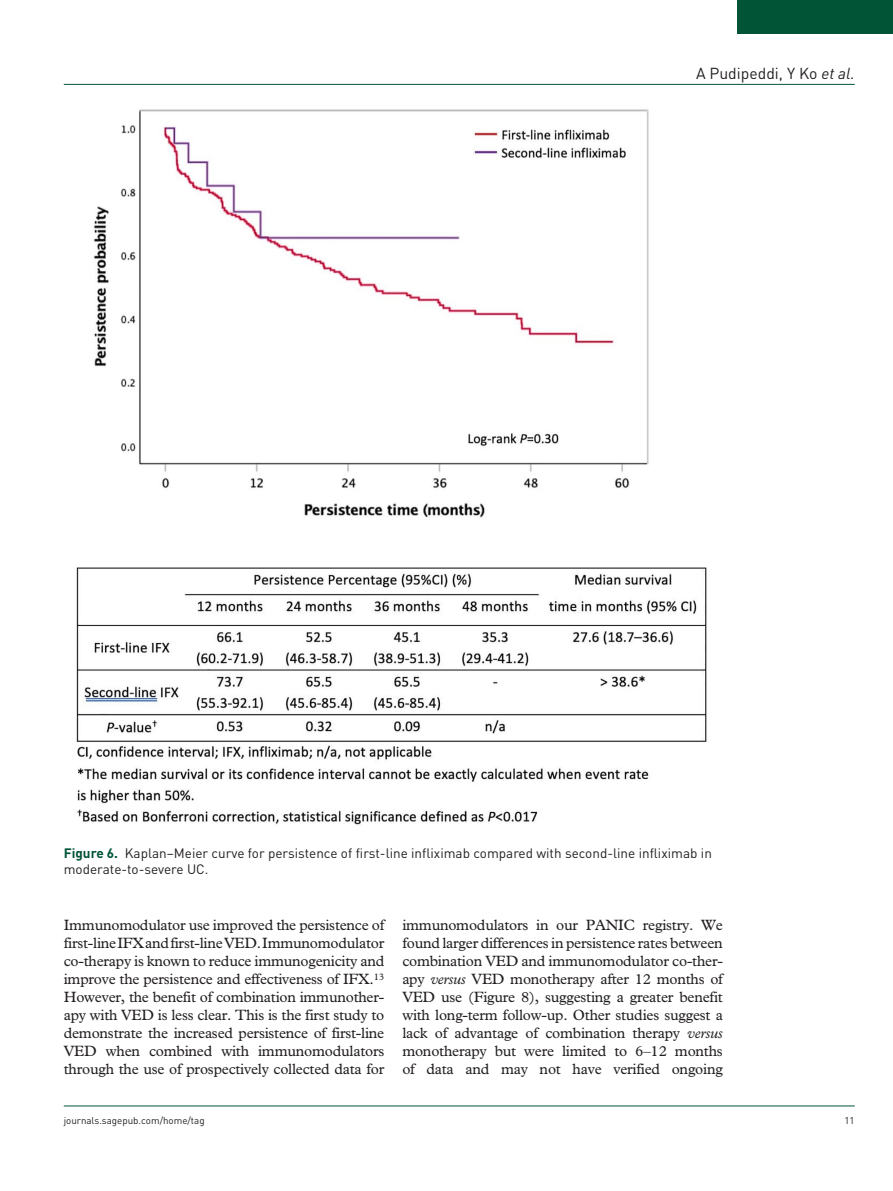
<style>
.page{position:relative;width:893px;height:1191px;background:#fff}
.page>*{position:absolute;margin:0;border:0;box-sizing:border-box;transform-origin:0 0}
.t1{font:15.75px "DIN";color:#231f20}
.t2{font:15px/18px "Plantin Std";letter-spacing:-.015em;color:#231f20;text-align:justify}
.t3{font:13.5px/15.8px "DIN";color:#231f20}
.t4{font:9.75px "DIN";color:#231f20}
.s1{font-style:italic}
.s2{font-weight:700;color:#015436}
</style>
<div class="page">
<hr style="left:64px;top:84px;width:791px;height:1px;background:#015436">
<hr style="left:64px;top:1105px;width:791px;height:1px;background:#015436">
<div style="left:738px;top:0;width:155px;height:34px;background:#015436"></div>
<img style="left:76px;top:109px;width:631px;height:716px">
<p class="t1" style="left:696px;top:63px;width:160px">A Pudipeddi, Y Ko <span class="s1">et al.</span></p>
<p class="t3" style="left:64px;top:845px;width:650px"><span class="s2">Figure 6.</span> Kaplan–Meier curve for persistence of first-line infliximab compared with second-line infliximab in moderate-to-severe UC.</p>
<p class="t2" style="left:64px;top:916px;width:322px">Immunomodulator use improved the persistence of first-line IFX and first-line VED. Immunomodulator co-therapy is known to reduce immunogenicity and improve the persistence and effectiveness of IFX.<sup>13<br></sup>However, the benefit of combination immunother&shy;apy with VED is less clear. This is the first study to demonstrate the increased persistence of first-line VED when combined with immunomodulators through the use of prospectively collected data for</p>
<p class="t2" style="left:402px;top:916px;width:322px">immunomodulators in our PANIC registry. We found larger differences in persistence rates between combination VED and immunomodulator co-ther&shy;apy <span class="s1">versus</span> VED monotherapy after 12 months of VED use (Figure 8), suggesting a greater benefit with long-term follow-up. Other studies suggest a lack of advantage of combination therapy <span class="s1">versus </span>monotherapy but were limited to 6–12 months of data and may not have verified ongoing</p>
<p class="t4" style="left:64px;top:1114px;width:142px">journals.sagepub.com/home/tag</p>
<p class="t4" style="left:844px;top:1114px;width:12px">11</p>
</div>
